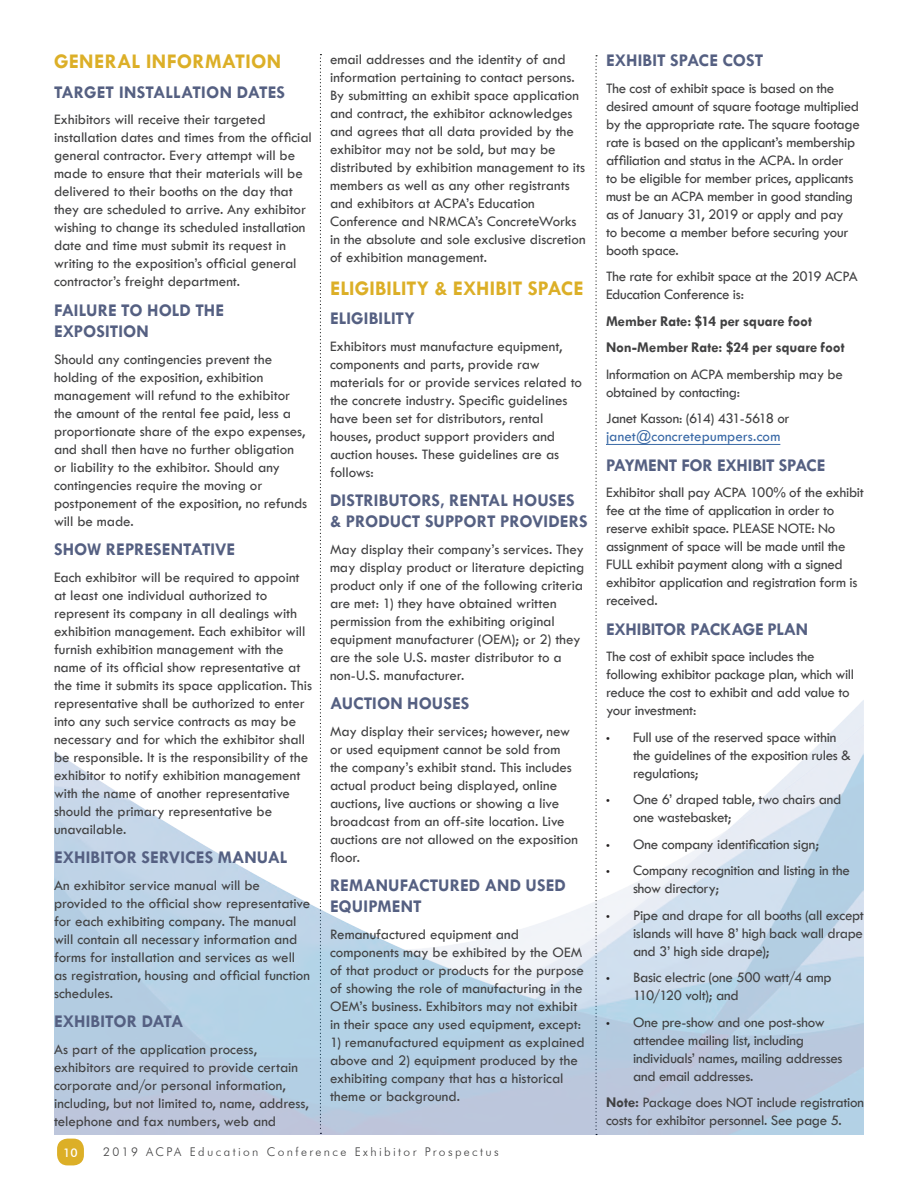
<style>
.page{position:relative;width:918px;height:1188px;background:#fff}
.page>*{position:absolute;margin:0;border:0;box-sizing:border-box;transform-origin:0 0}
.t1{font:700 21px "Tw Cen";letter-spacing:.01em;color:#dcaf27}
.t2{font:700 18px/21px "Tw Cen";letter-spacing:-.005em;color:#556082}
.t3{font:15px/18px "Tw Cen";letter-spacing:-.01em;color:#414142}
.t4{font:700 15px/26.5px "Tw Cen";letter-spacing:-.005em;color:#414142}
.t5{font:15px "Tw Cen";letter-spacing:-.03em;color:#414142}
.t6{font:15px "Tw Cen";letter-spacing:.01em;color:#3a69a6}
.t7{font:300 12px "Futura BT";letter-spacing:.2em;color:#414142}
.t8{font:500 12px "Futura BT";color:#fff}
.s1{font-family:"Myriad Pro";font-size:13.5px;color:#231f20}
.s2{font-weight:700}
</style>
<div class="page">
<svg style="left:320px;top:54px;width:1px;height:646px"></svg>
<svg style="left:596px;top:55px;width:1px;height:645px"></svg>
<div style="left:57px;top:1139px;width:27px;height:26px;background:#dcaf27;border-radius:11px"></div>
<img style="left:54px;top:700px;width:810px;height:435px">
<hr style="left:606px;top:444px;width:174px;height:1px;background:#3a69a6">
<h1 class="t1" style="left:54px;top:49px;width:229px">GENERAL INFORMATION</h1>
<p class="t2" style="left:54px;top:81px;width:233px">TARGET INSTALLATION DATES</p>
<p class="t3" style="left:54px;top:111px;width:259px">Exhibitors will receive their targeted installation dates and times from the official general contractor. Every attempt will be made to ensure that their materials will be delivered to their booths on the day that they are scheduled to arrive. Any exhibitor wishing to change its scheduled installation date and time must submit its request in writing to the exposition’s official general contractor’s freight department.</p>
<p class="t2" style="left:54px;top:299px;width:172px">FAILURE TO HOLD THE<br>EXPOSITION</p>
<p class="t3" style="left:54px;top:350px;width:255px">Should any contingencies prevent the holding of the exposition, exhibition management will refund to the exhibitor the amount of the rental fee paid, less a proportionate share of the expo expenses, and shall then have no further obligation or liability to the exhibitor. Should any contingencies require the moving or postponement of the exposition, no refunds will be made.</p>
<p class="t2" style="left:54px;top:538px;width:183px">SHOW REPRESENTATIVE</p>
<p class="t3" style="left:54px;top:568px;width:260px">Each exhibitor will be required to appoint at least one individual authorized to represent its company in all dealings with exhibition management. Each exhibitor will furnish exhibition management with the name of its official show representative at the time it submits its space application. This representative shall be authorized to enter into any such service contracts as may be necessary and for which the exhibitor shall be responsible. It is the responsibility of the exhibitor to notify exhibition management with the name of another representative should the primary representative be unavailable.</p>
<p class="t2" style="left:54px;top:846px;width:235px">EXHIBITOR SERVICES MANUAL</p>
<p class="t3" style="left:54px;top:876px;width:258px">An exhibitor service manual will be provided to the official show representative for each exhibiting company. The manual will contain all necessary information and forms for installation and services as well as registration, housing and official function schedules.</p>
<p class="t2" style="left:54px;top:1010px;width:131px">EXHIBITOR DATA</p>
<p class="t3" style="left:54px;top:1040px;width:256px">As part of the application process, exhibitors are required to provide certain corporate and/or personal information, including, but not limited to, name, address, telephone and fax numbers, web and</p>
<p class="t3" style="left:330px;top:51px;width:257px">email addresses and the identity of and information pertaining to contact persons.<br>By submitting an exhibit space application and contract, the exhibitor acknowledges and agrees that all data provided by the exhibitor may not be sold, but may be distributed by exhibition management to its members as well as any other registrants and exhibitors at ACPA’s Education Conference and NRMCA’s ConcreteWorks in the absolute and sole exclusive discretion of exhibition management.</p>
<h1 class="t1" style="left:330px;top:276px;width:255px">ELIGIBILITY &amp; EXHIBIT SPACE</h1>
<p class="t2" style="left:330px;top:308px;width:87px">ELIGIBILITY</p>
<p class="t3" style="left:330px;top:337px;width:254px">Exhibitors must manufacture equipment, components and parts, provide raw materials for or provide services related to the concrete industry. Specific guidelines have been set for distributors, rental houses, product support providers and auction houses. These guidelines are as follows:</p>
<p class="t2" style="left:330px;top:490px;width:259px">DISTRIBUTORS, RENTAL HOUSES &amp; PRODUCT SUPPORT PROVIDERS</p>
<p class="t3" style="left:330px;top:540px;width:256px">May display their company’s services. They may display product or literature depicting product only if one of the following criteria are met: 1) they have obtained written permission from the exhibiting original equipment manufacturer (OEM); or 2) they are the sole U.S. master distributor to a non-U.S. manufacturer.</p>
<p class="t2" style="left:330px;top:693px;width:141px">AUCTION HOUSES</p>
<p class="t3" style="left:330px;top:722px;width:249px">May display their services; however, new or used equipment cannot be sold from the company’s exhibit stand. This includes actual product being displayed, online auctions, live auctions or showing a live broadcast from an off-site location. Live auctions are not allowed on the exposition floor.</p>
<p class="t2" style="left:330px;top:875px;width:238px">REMANUFACTURED AND USED<br>EQUIPMENT</p>
<p class="t3" style="left:330px;top:925px;width:255px">Remanufactured equipment and components may be exhibited by the OEM of that product or products for the purpose of showing the role of manufacturing in the OEM’s business. Exhibitors may not exhibit in their space any used equipment, except:</p>
<p class="t3" style="left:330px;top:1033px;width:256px">1) remanufactured equipment as explained above and 2) equipment produced by the exhibiting company that has a historical theme or background.</p>
<p class="t8" style="left:63px;top:1145px;width:16px">10</p>
<p class="t7" style="left:103px;top:1145px;width:397px">2019 ACPA Education Conference Exhibitor Prospectus</p>
<p class="t2" style="left:606px;top:50px;width:159px">EXHIBIT SPACE COST</p>
<p class="t3" style="left:606px;top:79px;width:255px">The cost of exhibit space is based on the desired amount of square footage multiplied by the appropriate rate. The square footage rate is based on the applicant’s membership affiliation and status in the ACPA. In order<br>to be eligible for member prices, applicants must be an ACPA member in good standing as of January 31, 2019 or apply and pay<br>to become a member before securing your booth space.</p>
<p class="t3" style="left:606px;top:268px;width:253px">The rate for exhibit space at the 2019 ACPA<br>Education Conference is:</p>
<p class="t4" style="left:606px;top:308px;width:240px">Member Rate: $14 per square foot<br>Non-Member Rate: $24 per square foot</p>
<p class="t3" style="left:606px;top:365px;width:239px">Information on ACPA membership may be obtained by contacting:</p>
<p class="t5" style="left:606px;top:410px;width:185px">Janet Kasson: (614) 431-5618 or</p>
<p class="t6" style="left:606px;top:428px;width:176px">janet@concretepumpers.com</p>
<p class="t2" style="left:606px;top:454px;width:221px">PAYMENT FOR EXHIBIT SPACE</p>
<p class="t3" style="left:606px;top:484px;width:260px">Exhibitor shall pay ACPA 100% of the exhibit fee at the time of application in order to reserve exhibit space. PLEASE NOTE: No assignment of space will be made until the FULL exhibit payment along with a signed exhibitor application and registration form is received.</p>
<p class="t2" style="left:606px;top:618px;width:204px">EXHIBITOR PACKAGE PLAN</p>
<p class="t3" style="left:606px;top:648px;width:250px">The cost of exhibit space includes the following exhibitor package plan, which will reduce the cost to exhibit and add value to your investment:</p>
<p class="t3" style="left:633px;top:728px;width:220px;text-indent:-27px"><span class="s1">•</span> Full use of the reserved space within the guidelines of the exposition rules &amp; regulations;</p>
<p class="t3" style="left:633px;top:791px;width:210px;text-indent:-27px"><span class="s1">•</span> One 6’ draped table, two chairs and one wastebasket;</p>
<p class="t3" style="left:606px;top:835px;width:215px"><span class="s1">•</span> One company identification sign;</p>
<p class="t3" style="left:633px;top:862px;width:218px;text-indent:-27px"><span class="s1">•</span> Company recognition and listing in the show directory;</p>
<p class="t3" style="left:633px;top:906px;width:233px;text-align:justify;text-indent:-27px"><span class="s1">•</span> Pipe and drape for all booths (all except islands will have 8’ high back wall drape and 3’ high side drape);</p>
<p class="t3" style="left:633px;top:969px;width:200px;text-indent:-27px"><span class="s1">•</span> Basic electric (one 500 watt/4 amp<br>110/120 volt); and</p>
<p class="t3" style="left:633px;top:1013px;width:211px;text-indent:-27px"><span class="s1">•</span> One pre-show and one post-show attendee mailing list, including individuals’ names, mailing addresses and email addresses.</p>
<p class="t3" style="left:606px;top:1094px;width:260px"><span class="s2">Note:</span> Package does NOT include registration costs for exhibitor personnel. See page 5.</p>
</div>
